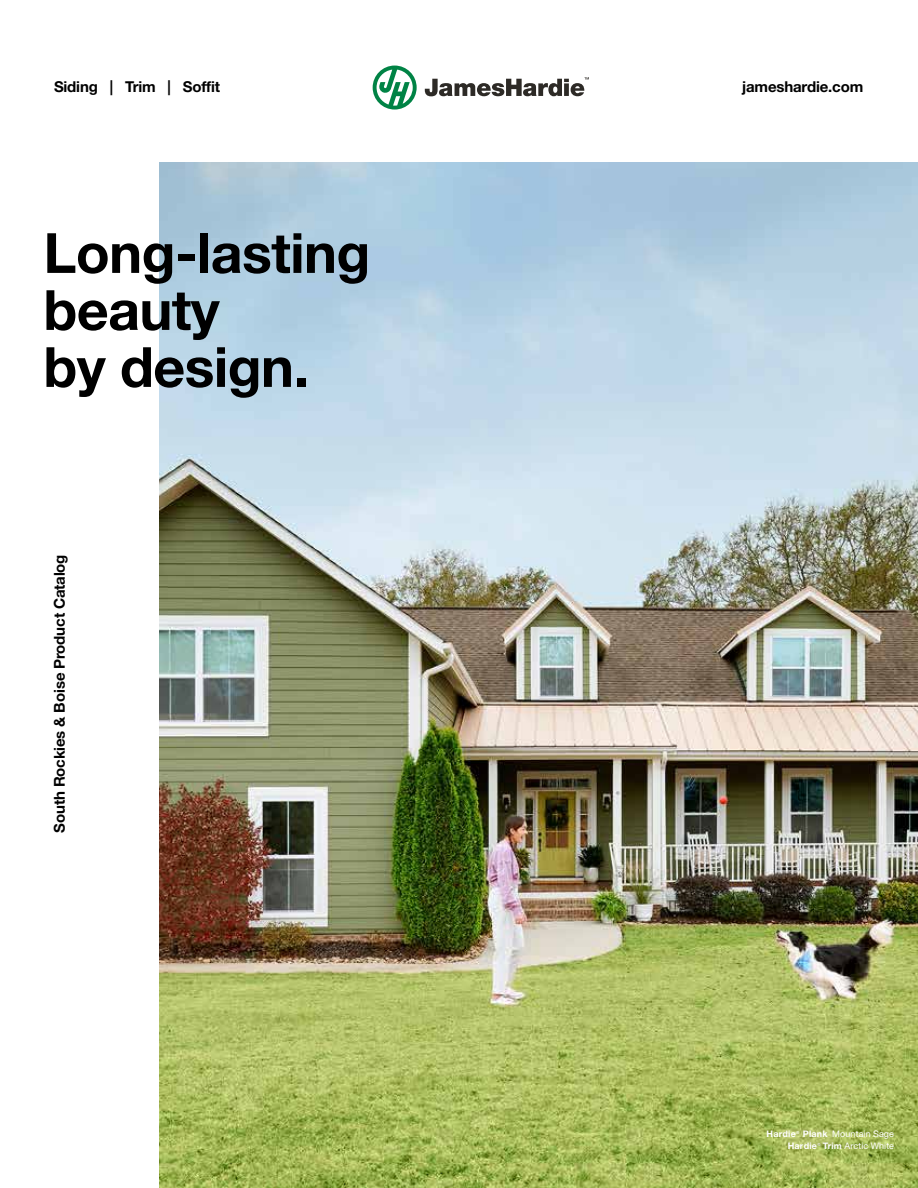
<style>
.page{position:relative;width:918px;height:1188px;background:#fff}
.page>*{position:absolute;margin:0;border:0;box-sizing:border-box;transform-origin:0 0}
.t1{font:700 55.5px/57px "Helvetica Neue LT Pro";letter-spacing:-.01em;color:#000}
.t2{font:700 15px "Helvetica Neue LT Pro";letter-spacing:-.01em;color:#000}
.t3{font:9px/12px "Helvetica Neue LT Pro";letter-spacing:.01em;color:#fff;text-align:right}
.s1{font-weight:700}
</style>
<div class="page">
<svg style="left:373px;top:66px;width:44px;height:44px"></svg>
<svg style="left:425px;top:77px;width:164px;height:19px"></svg>
<img style="left:159px;top:162px;width:759px;height:1026px">
<p class="t2" style="left:54px;top:78px;width:168px">Siding | Trim | Soffit</p>
<h1 class="t1" style="left:44px;top:223px;width:328px">Long-lasting beauty<br>by design.</h1>
<p class="t2" style="left:50px;top:833px;width:280px;rotate:-90deg">South Rockies &amp; Boise Product Catalog</p>
<p class="t2" style="left:742px;top:78px;width:123px">jameshardie.com</p>
<p class="t3" style="left:767px;top:1128px;width:129px"><span class="s1">Hardie</span><sup>®</sup> <span class="s1">Plank</span> Mountain Sage<br><span class="s1">Hardie</span><sup>®</sup> <span class="s1">Trim</span> Arctic White</p>
</div>
